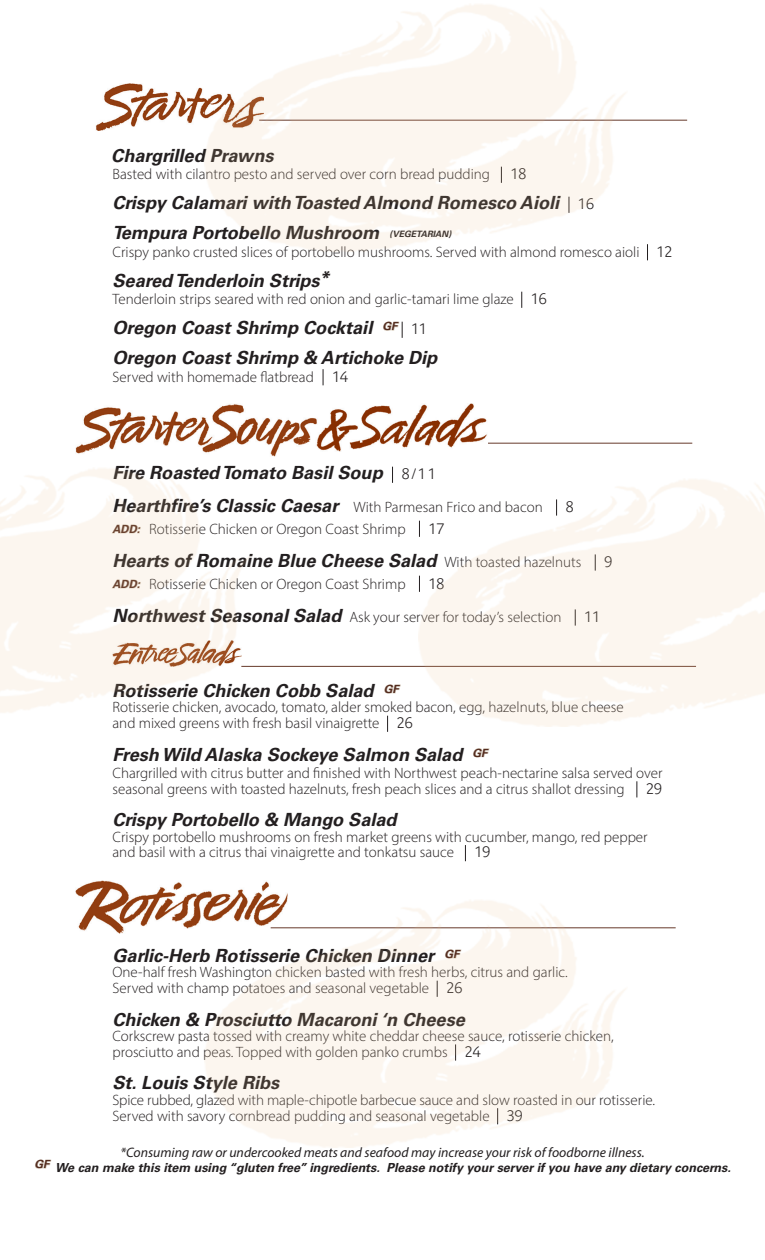
<style>
.page{position:relative;width:765px;height:1260px;background:#fff}
.page>*{position:absolute;margin:0;border:0;box-sizing:border-box;transform-origin:0 0}
.Name{font:italic 700 18.12px/30px "Univers LT Std";color:#231f20}
.Name-2{font:300 15px/15.6px "Myriad Pro";color:#231f20}
.Name-3{font:700 15px "Parisine Plus Std Clair";color:#231f20}
.t1{font:italic 13.75px "Myriad Pro";color:#231f20}
.t2{font:italic 700 12.5px "Univers LT Std";color:#231f20}
.s1{font-family:"Parisine Plus Std Clair";font-style:normal;font-size:15px}
.s2{font-size:8.75px}
.s3{font-family:"Parisine Plus Std Clair";font-weight:700}
.s4{font-family:"Myriad Pro";font-weight:300;font-style:normal;font-size:15px}
.s5{font-family:"Univers LT Std";font-weight:700;font-style:italic;font-size:11.25px;color:#e3dbcf}
.s6{font-family:"Univers LT Std";font-weight:700;font-style:italic;font-size:18.12px}
</style>
<div class="page">
<img style="left:96px;top:84px;width:109px;height:47px">
<svg style="left:647px;top:244px;width:1px;height:16px"></svg>
<svg style="left:522px;top:292px;width:1px;height:16px"></svg>
<svg style="left:402px;top:322px;width:1px;height:16px"></svg>
<svg style="left:323px;top:369px;width:1px;height:16px"></svg>
<svg style="left:392px;top:467px;width:1px;height:16px"></svg>
<hr style="left:241px;top:666px;width:455px;height:1px;background:#663a2b">
<svg style="left:387px;top:716px;width:1px;height:16px"></svg>
<svg style="left:637px;top:781px;width:1px;height:16px"></svg>
<svg style="left:465px;top:845px;width:1px;height:16px"></svg>
<hr style="left:259px;top:120px;width:428px;height:1px;background:#663a2b">
<hr style="left:481px;top:443px;width:211px;height:1px;background:#663a2b">
<img style="left:76px;top:403px;width:412px;height:53px">
<img style="left:76px;top:881px;width:211px;height:53px">
<hr style="left:271px;top:927px;width:405px;height:1px;background:#663a2b">
<img style="left:205px;top:900px;width:423px;height:248px">
<img style="left:0;top:468px;width:252px;height:245px">
<img style="left:205px;top:4px;width:423px;height:247px">
<img style="left:419px;top:479px;width:346px;height:248px">
<p class="Name" style="left:111px;top:141px;width:164px">Chargrilled Prawns</p>
<p class="Name-2" style="left:112px;top:166px;width:379px">Basted with cilantro pesto and served over corn bread pudding</p>
<p class="Name-3" style="left:511px;top:165px;width:17px">18</p>
<p class="Name" style="left:112px;top:188px;width:483px">Crispy Calamari with Toasted Almond Romesco Aioli <span class="s1">16<br></span>Tempura Portobello Mushroom <span class="s2">(VEGETARIAN)</span></p>
<p class="Name-2" style="left:112px;top:244px;width:562px">Crispy panko crusted slices of portobello mushrooms. Served with almond romesco aioli <span class="s3">12</span></p>
<p class="Name" style="left:112px;top:266px;width:219px">Seared Tenderloin Strips*</p>
<p class="Name-2" style="left:112px;top:291px;width:403px">Tenderloin strips seared with red onion and garlic-tamari lime glaze</p>
<p class="Name-3" style="left:531px;top:290px;width:17px">16</p>
<p class="Name" style="left:112px;top:313px;width:286px">Oregon Coast Shrimp Cocktail <sup>GF</sup></p>
<p class="Name-3" style="left:411px;top:320px;width:17px">11</p>
<p class="Name" style="left:112px;top:343px;width:326px">Oregon Coast Shrimp &amp; Artichoke Dip</p>
<p class="Name-2" style="left:112px;top:369px;width:203px">Served with homemade flatbread</p>
<p class="Name-3" style="left:332px;top:368px;width:17px">14</p>
<p class="Name" style="left:112px;top:458px;width:272px">Fire Roasted Tomato Basil Soup</p>
<p class="Name-3" style="left:402px;top:465px;width:36px">8/11</p>
<p class="Name" style="left:112px;top:491px;width:432px">Hearthfire’s Classic Caesar <span class="s4">With Parmesan Frico and bacon</span></p>
<p class="Name-3" style="left:566px;top:498px;width:9px">8</p>
<p class="Name-2" style="left:112px;top:521px;width:295px"><span class="s5">ADD:</span> Rotisserie Chicken or Oregon Coast Shrimp</p>
<p class="Name-3" style="left:429px;top:520px;width:17px">17</p>
<p class="Name" style="left:112px;top:546px;width:470px">Hearts of Romaine Blue Cheese Salad <span class="s4">With toasted hazelnuts</span></p>
<p class="Name-3" style="left:605px;top:553px;width:9px">9</p>
<p class="Name-2" style="left:112px;top:576px;width:295px"><span class="s5">ADD:</span> Rotisserie Chicken or Oregon Coast Shrimp</p>
<p class="Name-2" style="left:112px;top:568px;width:450px;line-height:32.5px;text-indent:316px"><span class="s3">18<br></span><span class="s6">Northwest Seasonal Salad</span> Ask your server for today’s selection</p>
<p class="Name-3" style="left:585px;top:608px;width:17px">11</p>
<p class="Name" style="left:112px;top:676px;width:288px">Rotisserie Chicken Cobb Salad <sup>GF</sup></p>
<p class="Name-2" style="left:112px;top:700px;width:513px">Rotisserie chicken, avocado, tomato, alder smoked bacon, egg, hazelnuts, blue cheese and mixed greens with fresh basil vinaigrette</p>
<p class="Name-3" style="left:397px;top:714px;width:17px">26</p>
<p class="Name" style="left:112px;top:740px;width:377px">Fresh Wild Alaska Sockeye Salmon Salad <sup>GF</sup></p>
<p class="Name-2" style="left:112px;top:765px;width:552px">Chargrilled with citrus butter and finished with Northwest peach-nectarine salsa served over seasonal greens with toasted hazelnuts, fresh peach slices and a citrus shallot dressing</p>
<p class="Name-3" style="left:646px;top:780px;width:17px">29</p>
<p class="Name" style="left:112px;top:805px;width:286px">Crispy Portobello &amp; Mango Salad</p>
<p class="Name-2" style="left:112px;top:829px;width:537px">Crispy portobello mushrooms on fresh market greens with cucumber, mango, red pepper and basil with a citrus thai vinaigrette and tonkatsu sauce</p>
<p class="Name-3" style="left:475px;top:844px;width:17px">19</p>
<p class="Name" style="left:112px;top:941px;width:348px">Garlic-Herb Rotisserie Chicken Dinner <sup>GF</sup></p>
<p class="Name-2" style="left:112px;top:965px;width:457px">One-half fresh Washington chicken basted with fresh herbs, citrus and garlic.<br>Served with champ potatoes and seasonal vegetable <span class="s3">26</span></p>
<p class="Name" style="left:112px;top:1005px;width:354px">Chicken &amp; Prosciutto Macaroni ‘n Cheese</p>
<p class="Name-2" style="left:112px;top:1028px;width:503px">Corkscrew pasta tossed with creamy white cheddar cheese sauce, rotisserie chicken, prosciutto and peas. Topped with golden panko crumbs <span class="s3">24</span></p>
<p class="Name" style="left:112px;top:1068px;width:168px">St. Louis Style Ribs</p>
<p class="Name-2" style="left:112px;top:1092px;width:544px">Spice rubbed, glazed with maple-chipotle barbecue sauce and slow roasted in our rotisserie.<br>Served with savory cornbread pudding and seasonal vegetable <span class="s3">39</span></p>
<p class="t1" style="left:120px;top:1144px;width:526px">*Consuming raw or undercooked meats and seafood may increase your risk of foodborne illness.</p>
<p class="t2" style="left:34px;top:1160px;width:698px"><sup>GF</sup> We can make this item using “gluten free” ingredients. Please notify your server if you have any dietary concerns.</p>
</div>
